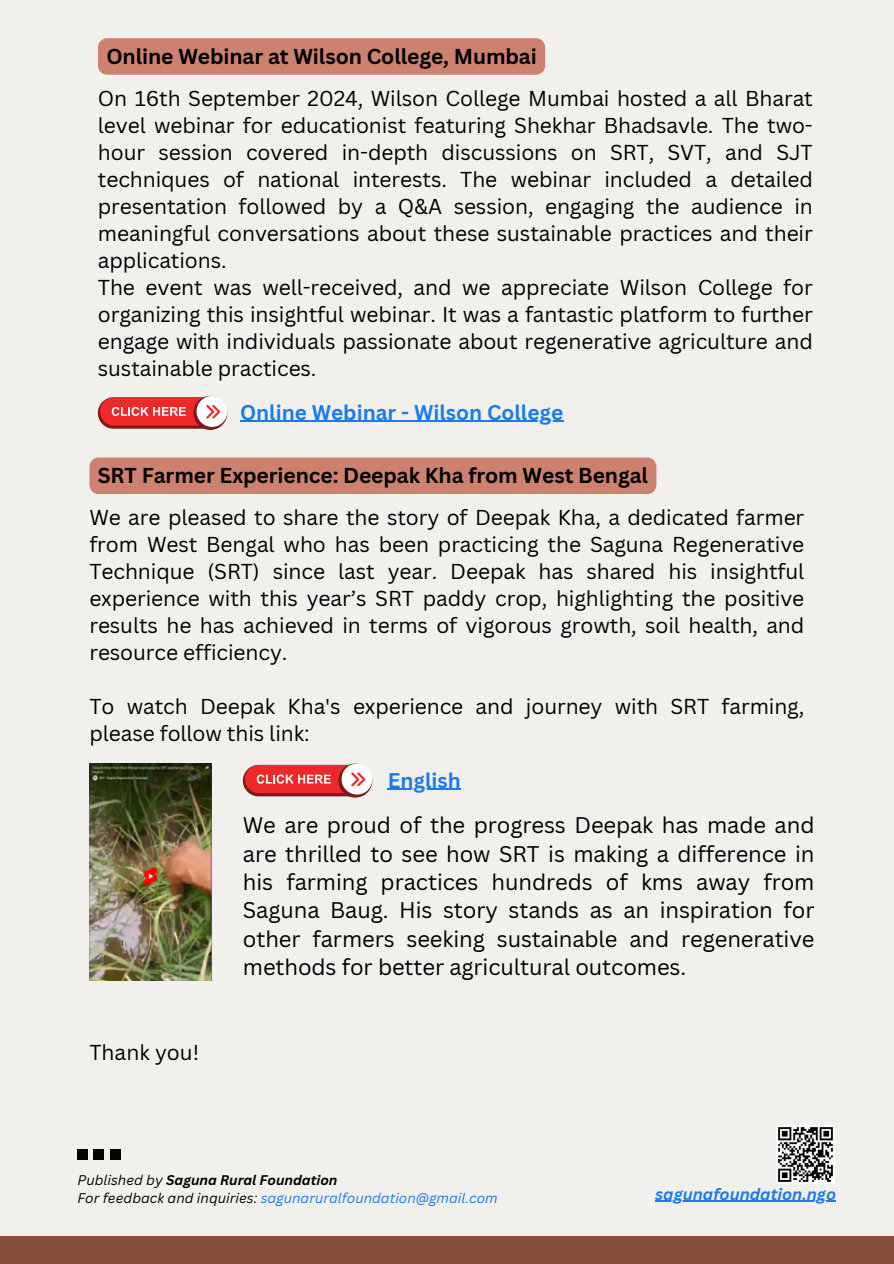
<style>
.page{position:relative;width:894px;height:1264px;background:#fff}
.page>*{position:absolute;margin:0;border:0;box-sizing:border-box;transform-origin:0 0}
.t1{font:22.05px/28.3px "Canva Sans";letter-spacing:-.005em;color:#000;text-align:justify}
.t2{font:21px/27px "Canva Sans";letter-spacing:-.005em;color:#000}
.t3{font:700 21px "Canva Sans";letter-spacing:-.005em;color:#000}
.t4{font:700 20.7px "Canva Sans";color:#1b7beb}
.t5{font:italic 700 16.05px "Canva Sans";color:#1b7beb}
.t6{font:italic 13.65px "Canva Sans";color:#1b7beb}
.t7{font:italic 700 13.65px "Canva Sans";color:#000}
.s1{font-weight:400}
.s2{color:#000}
</style>
<div class="page">
<div style="left:0;top:0;width:893px;height:1263px;background:#f1f0ec"></div>
<div style="left:0;top:1235px;width:893px;height:28px;background:#854e3a"></div>
<div style="left:89px;top:457px;width:567px;height:37px;background:#cd816f"></div>
<img style="left:89px;top:763px;width:122px;height:217px">
<svg style="left:243px;top:763px;width:129px;height:34px;background:#e36b6a"></svg>
<hr style="left:387px;top:788px;width:74px;height:2px;background:#1b7beb">
<div style="left:98px;top:38px;width:447px;height:37px;background:#cd816f"></div>
<svg style="left:98px;top:396px;width:129px;height:34px;background:#e36a6a"></svg>
<hr style="left:240px;top:421px;width:323px;height:1px;background:#1b7beb">
<img style="left:776px;top:1125px;width:58px;height:58px">
<hr style="left:655px;top:1200px;width:180px;height:1px;background:#1b7beb">
<svg style="left:94px;top:1149px;width:10px;height:10px"></svg>
<svg style="left:77px;top:1149px;width:11px;height:10px"></svg>
<svg style="left:110px;top:1149px;width:10px;height:10px"></svg>
<h2 class="t3" style="left:106px;top:41px;width:432px">Online Webinar at Wilson College, Mumbai</h2>
<h2 class="t2" style="left:98px;top:84px;width:716px">On 16th September 2024, Wilson College Mumbai hosted a all Bharat level webinar for educationist featuring Shekhar Bhadsavle. The two&shy;hour session covered in-depth discussions on SRT, SVT, and SJT techniques of national interests. The webinar included a detailed presentation followed by a Q&amp;A session, engaging the audience in meaningful conversations about these sustainable practices and their applications.<br>The event was well-received, and we appreciate Wilson College for organizing this insightful webinar. It was a fantastic platform to further engage with individuals passionate about regenerative agriculture and sustainable practices.</h2>
<p class="t4" style="left:240px;top:397px;width:324px">Online Webinar - Wilson College</p>
<p class="t3" style="left:98px;top:460px;width:551px">SRT Farmer Experience: Deepak Kha from West Bengal</p>
<h1 class="t2" style="left:89px;top:503px;width:716px;text-align:justify">We are pleased to share the story of Deepak Kha, a dedicated farmer from West Bengal who has been practicing the Saguna Regenerative Technique (SRT) since last year. Deepak has shared his insightful experience with this year’s SRT paddy crop, highlighting the positive results he has achieved in terms of vigorous growth, soil health, and resource efficiency.</h1>
<h2 class="t2" style="left:89px;top:692px;width:716px">To watch Deepak Kha's experience and journey with SRT farming, please follow this link:</h2>
<h1 class="t4" style="left:387px;top:765px;width:75px">English</h1>
<p class="t2" style="left:89px;top:1038px;width:111px">Thank you!</p>
<h1 class="t1" style="left:243px;top:810px;width:573px">We are proud of the progress Deepak has made and are thrilled to see how SRT is making a difference in his farming practices hundreds of kms away from Saguna Baug. His story stands as an inspiration for other farmers seeking sustainable and regenerative methods for better agricultural outcomes.</h1>
<h2 class="t7" style="left:77px;top:1169px;width:261px"><span class="s1">Published by</span> Saguna Rural Foundation</h2>
<h2 class="t6" style="left:77px;top:1188px;width:421px"><span class="s2">For feedback and inquiries:</span> sagunaruralfoundation@gmail.com</h2>
<p class="t5" style="left:655px;top:1182px;width:182px">sagunafoundation.ngo</p>
</div>
